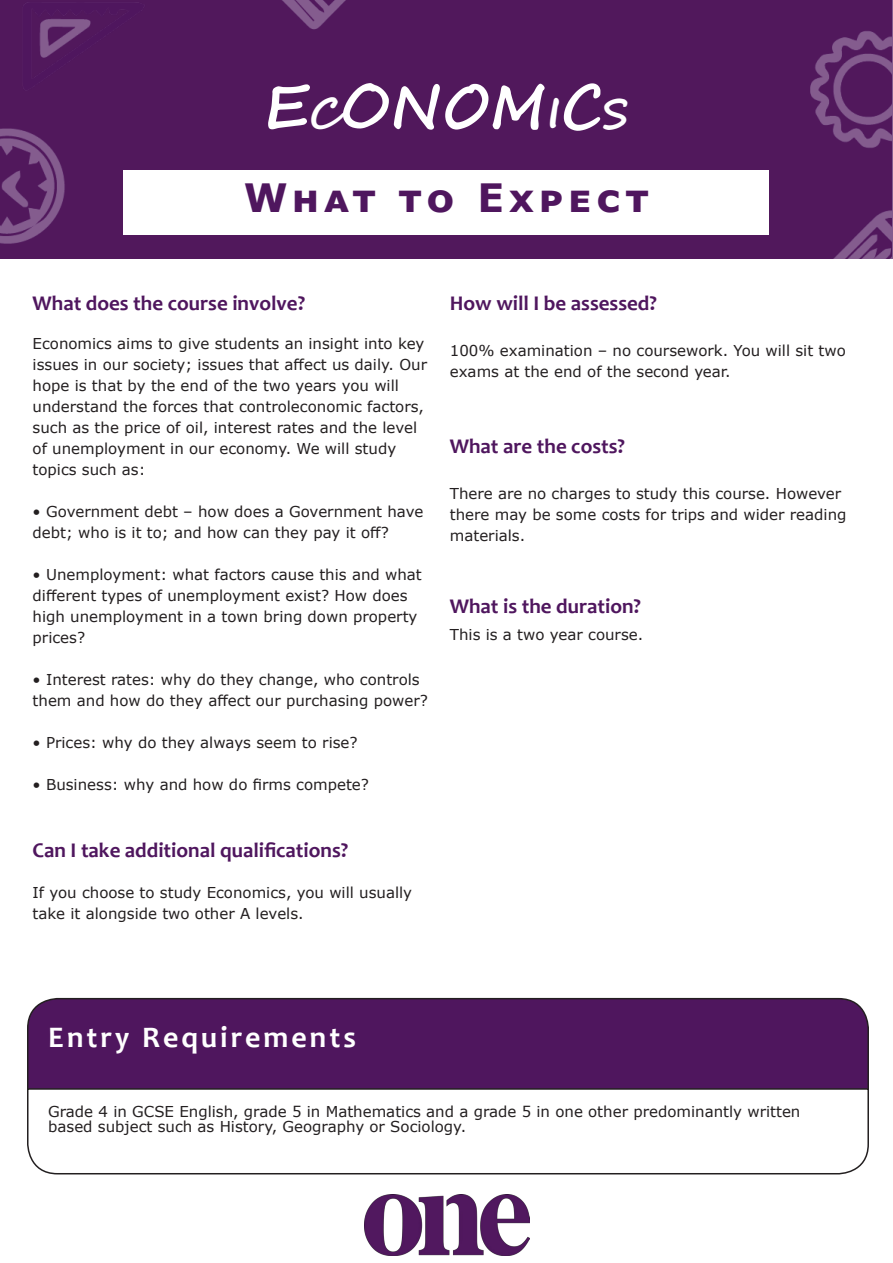
<style>
.page{position:relative;width:893px;height:1263px;background:#fff}
.page>*{position:absolute;margin:0;border:0;box-sizing:border-box;transform-origin:0 0}
.t1{font:700 60px "Segoe Script";color:#fff}
.t2{font:700 39px "Verdana";letter-spacing:.12em;color:#4f165e}
.t3{font:700 30px "Candara";letter-spacing:.1em;color:#fff}
.t4{font:700 21px "Candara";color:#4f165e}
.t5{font:15px/21px "Verdana";color:#231f20}
.s1{font-size:42px}
</style>
<div class="page">
<div style="left:0;top:0;width:893px;height:259px;background:#4f165e"></div>
<div style="left:124px;top:170px;width:645px;height:65px;background:#fff"></div>
<img style="left:364px;top:1194px;width:165px;height:61px">
<div style="left:28px;top:999px;width:840px;height:142px;background:#4f165e;border-radius:30px"></div>
<div style="left:27px;top:998px;width:842px;height:144px;border:2px solid #231f20;border-radius:30px"></div>
<div style="left:27px;top:1087px;width:842px;height:88px;background:#fff"></div>
<p class="t1" style="left:264px;top:58px;width:366px">E<span class="s1">C</span>ONOM<span class="s1">I</span>C<span class="s1">S</span></p>
<p class="t2" style="left:244px;top:170px;width:406px">What to Expect</p>
<p class="t4" style="left:33px;top:290px;width:274px">What does the course involve?</p>
<p class="t5" style="left:33px;top:333px;width:396px">Economics aims to give students an insight into key issues in our society; issues that affect us daily. Our hope is that by the end of the two years you will understand the forces that controleconomic factors, such as the price of oil, interest rates and the level of unemployment in our economy. We will study topics such as:</p>
<p class="t5" style="left:33px;top:501px;width:392px">• Government debt – how does a Government have debt; who is it to; and how can they pay it off?</p>
<p class="t5" style="left:33px;top:564px;width:391px">• Unemployment: what factors cause this and what different types of unemployment exist? How does high unemployment in a town bring down property prices?</p>
<p class="t5" style="left:33px;top:669px;width:397px">• Interest rates: why do they change, who controls them and how do they affect our purchasing power?</p>
<p class="t5" style="left:33px;top:732px;width:327px">• Prices: why do they always seem to rise?</p>
<p class="t5" style="left:33px;top:774px;width:338px">• Business: why and how do firms compete?</p>
<p class="t4" style="left:33px;top:837px;width:317px">Can I take additional qualifications?</p>
<p class="t5" style="left:33px;top:881px;width:381px">If you choose to study Economics, you will usually take it alongside two other A levels.</p>
<p class="t4" style="left:450px;top:290px;width:209px">How will I be assessed?</p>
<p class="t5" style="left:450px;top:340px;width:398px">100% examination – no coursework. You will sit two exams at the end of the second year.</p>
<p class="t4" style="left:450px;top:433px;width:177px">What are the costs?</p>
<p class="t5" style="left:450px;top:483px;width:398px">There are no charges to study this course. However there may be some costs for trips and wider reading materials.</p>
<p class="t4" style="left:450px;top:592px;width:193px">What is the duration?</p>
<p class="t5" style="left:450px;top:623px;width:195px">This is a two year course.</p>
<p class="t3" style="left:48px;top:1018px;width:309px">Entry Requirements</p>
<p class="t5" style="left:48px;top:1104px;width:754px;line-height:15px">Grade 4 in GCSE English, grade 5 in Mathematics and a grade 5 in one other predominantly written based subject such as History, Geography or Sociology.</p>
</div>
